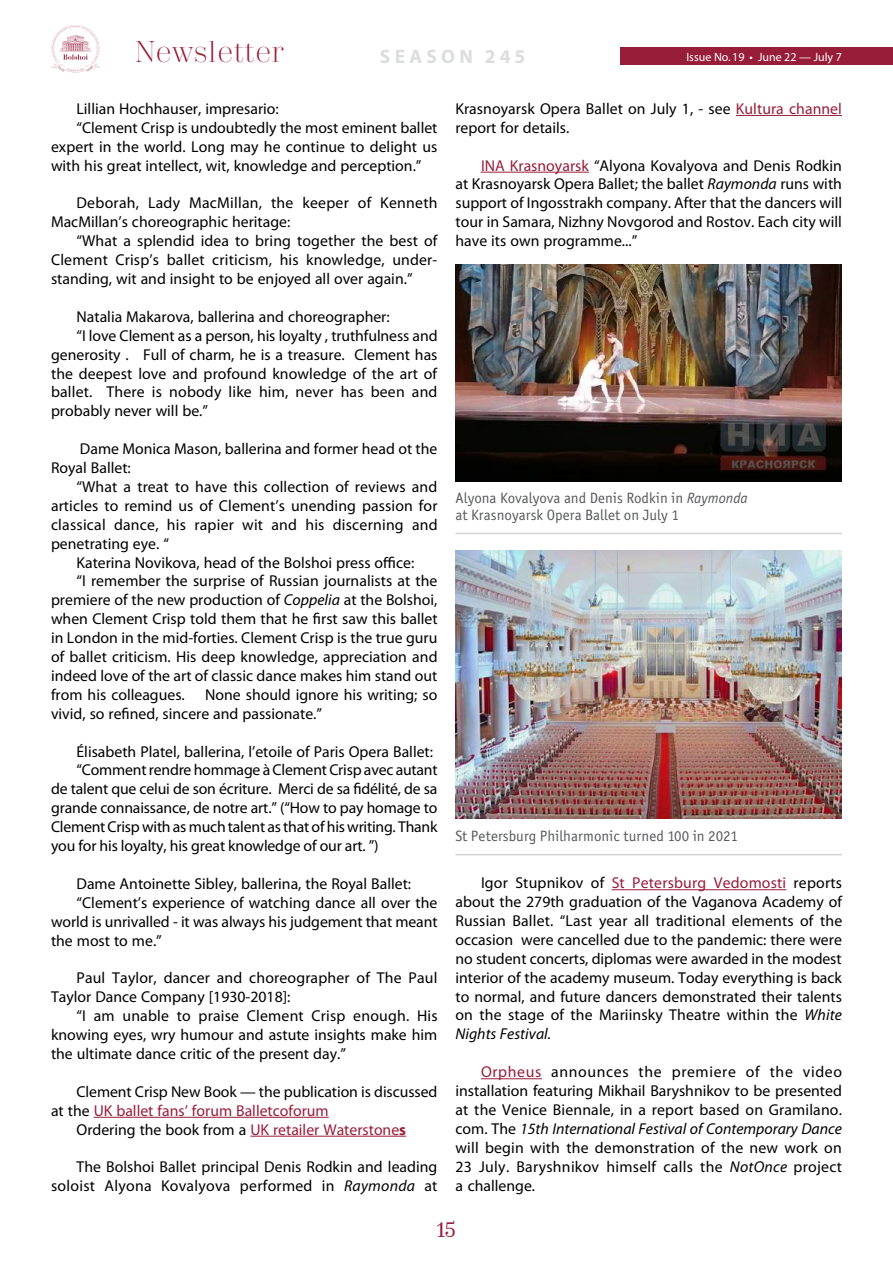
<style>
.page{position:relative;width:893px;height:1263px;background:#fff}
.page>*{position:absolute;margin:0;border:0;box-sizing:border-box;transform-origin:0 0}
.t1{font:300 30px "Trivia Serif";color:#981d39}
.t2{font:21px "Trivia Serif 10 Demo";color:#981d39}
.t3{font:700 19.5px "Myriad Pro";letter-spacing:.22em;color:#dcddde}
.t4{font:15.75px/18.9px "Myriad Pro";color:#000;text-align:justify}
.t5{font:15.75px "Myriad Pro";color:#981d39}
.t6{font:15px/16.5px "Officina Sans Book ITC";color:#58595b}
.t7{font:12px "Myriad Pro";color:#fff}
.s1{font-style:italic}
.s2{color:#981d39}
.s3{color:#000}
.s4{font-weight:700;color:#981d39}
</style>
<div class="page">
<svg style="left:51px;top:25px;width:49px;height:47px"></svg>
<div style="left:621px;top:48px;width:272px;height:17px;background:#981d39"></div>
<hr style="left:94px;top:1117px;width:235px;height:1px;background:#981d39">
<hr style="left:250px;top:1136px;width:156px;height:1px;background:#981d39">
<hr style="left:736px;top:115px;width:106px;height:1px;background:#981d39">
<hr style="left:481px;top:172px;width:108px;height:1px;background:#981d39">
<img style="left:455px;top:264px;width:387px;height:218px">
<hr style="left:612px;top:889px;width:174px;height:1px;background:#981d39">
<hr style="left:481px;top:1078px;width:61px;height:1px;background:#981d39">
<hr style="left:455px;top:533px;width:387px;height:1px;background:#d1d3d4">
<img style="left:455px;top:551px;width:387px;height:268px">
<hr style="left:455px;top:854px;width:387px;height:1px;background:#d1d3d4">
<h1 class="t1" style="left:135px;top:36px;width:150px">Newsletter</h1>
<p class="t3" style="left:380px;top:44px;width:147px">SEASON 245</p>
<p class="t7" style="left:686px;top:49px;width:157px">Issue No.19 • June 22 — July 7</p>
<p class="t4" style="left:77px;top:99px;width:204px">Lillian Hochhauser, impresario:</p>
<p class="t4" style="left:77px;top:118px;width:362px">“Clement Crisp is undoubtedly the most eminent ballet</p>
<p class="t4" style="left:51px;top:137px;width:388px">expert in the world. Long may he continue to delight us</p>
<p class="t4" style="left:51px;top:156px;width:372px">with his great intellect, wit, knowledge and perception.”</p>
<p class="t4" style="left:51px;top:193px;width:388px;text-indent:26px">Deborah, Lady MacMillan, the keeper of Kenneth<br>MacMillan’s choreographic heritage:</p>
<p class="t4" style="left:51px;top:231px;width:388px;text-indent:26px">“What a splendid idea to bring together the best of Clement Crisp’s ballet criticism, his knowledge, under&shy;standing, wit and insight to be enjoyed all over again.”</p>
<p class="t4" style="left:77px;top:307px;width:315px">Natalia Makarova, ballerina and choreographer:</p>
<p class="t4" style="left:77px;top:326px;width:363px">“I love Clement as a person, his loyalty , truthfulness and</p>
<p class="t4" style="left:51px;top:345px;width:388px">generosity . Full of charm, he is a treasure. Clement has</p>
<p class="t4" style="left:51px;top:363px;width:388px">the deepest love and profound knowledge of the art of</p>
<p class="t4" style="left:51px;top:382px;width:388px">ballet. There is nobody like him, never has been and</p>
<p class="t4" style="left:51px;top:401px;width:159px">probably never will be.”</p>
<p class="t4" style="left:51px;top:439px;width:388px;text-indent:29px">Dame Monica Mason, ballerina and former head ot the<br>Royal Ballet:</p>
<p class="t4" style="left:51px;top:477px;width:388px;text-indent:26px">“What a treat to have this collection of reviews and articles to remind us of Clement’s unending passion for classical dance, his rapier wit and his discerning and penetrating eye. “</p>
<p class="t4" style="left:77px;top:552px;width:339px">Katerina Novikova, head of the Bolshoi press office:</p>
<p class="t4" style="left:77px;top:571px;width:362px">“I remember the surprise of Russian journalists at the</p>
<p class="t4" style="left:51px;top:590px;width:388px">premiere of the new production of <span class="s1">Coppelia</span> at the Bolshoi,</p>
<p class="t4" style="left:51px;top:609px;width:388px">when Clement Crisp told them that he first saw this ballet</p>
<p class="t4" style="left:51px;top:628px;width:388px">in London in the mid-forties. Clement Crisp is the true guru</p>
<p class="t4" style="left:51px;top:647px;width:388px">of ballet criticism. His deep knowledge, appreciation and</p>
<p class="t4" style="left:51px;top:666px;width:388px">indeed love of the art of classic dance makes him stand out</p>
<p class="t4" style="left:51px;top:685px;width:135px">from his colleagues.</p>
<p class="t4" style="left:455px;top:99px;width:388px">Krasnoyarsk Opera Ballet on July 1, - see <span class="s2">Kultura channel </span>report for details.</p>
<p class="t4" style="left:455px;top:156px;width:388px;text-indent:26px"><span class="s2">INA Krasnoyarsk</span> “Alyona Kovalyova and Denis Rodkin at Krasnoyarsk Opera Ballet; the ballet <span class="s1">Raymonda</span> runs with support of Ingosstrakh company. After that the dancers will tour in Samara, Nizhny Novgorod and Rostov. Each city will have its own programme...”</p>
<p class="t6" style="left:455px;top:490px;width:294px">Alyona Kovalyova and Denis Rodkin in <span class="s1">Raymonda </span>at Krasnoyarsk Opera Ballet on July 1</p>
<p class="t4" style="left:51px;top:685px;width:388px;text-indent:154px">None should ignore his writing; so vivid, so refined, sincere and passionate.”</p>
<p class="t4" style="left:77px;top:741px;width:358px">Élisabeth Platel, ballerina, l’etoile of Paris Opera Ballet:</p>
<p class="t4" style="left:77px;top:760px;width:363px">“Comment rendre hommage à Clement Crisp avec autant</p>
<p class="t4" style="left:51px;top:779px;width:388px">de talent que celui de son écriture. Merci de sa fidélité, de sa</p>
<p class="t4" style="left:51px;top:798px;width:388px">grande connaissance, de notre art.” (“How to pay homage to</p>
<p class="t4" style="left:51px;top:817px;width:388px">Clement Crisp with as much talent as that of his writing. Thank</p>
<p class="t4" style="left:51px;top:836px;width:329px">you for his loyalty, his great knowledge of our art. ”)</p>
<p class="t4" style="left:77px;top:874px;width:336px">Dame Antoinette Sibley, ballerina, the Royal Ballet:</p>
<p class="t4" style="left:77px;top:893px;width:362px">“Clement’s experience of watching dance all over the</p>
<p class="t4" style="left:51px;top:912px;width:388px">world is unrivalled - it was always his judgement that meant</p>
<p class="t4" style="left:51px;top:930px;width:112px">the most to me.”</p>
<p class="t4" style="left:51px;top:968px;width:388px;text-indent:26px">Paul Taylor, dancer and choreographer of The Paul<br>Taylor Dance Company [1930-2018]:</p>
<p class="t4" style="left:51px;top:1006px;width:388px;text-indent:26px">“I am unable to praise Clement Crisp enough. His knowing eyes, wry humour and astute insights make him the ultimate dance critic of the present day.”</p>
<p class="t4" style="left:77px;top:1082px;width:362px">Clement Crisp New Book — the publication is discussed</p>
<p class="t5" style="left:51px;top:1101px;width:279px"><span class="s3">at the</span> UK ballet fans’ forum Balletcoforum</p>
<p class="t4" style="left:77px;top:1119px;width:331px">Ordering the book from a <span class="s2">UK retailer Waterstone</span><span class="s4">s</span></p>
<p class="t4" style="left:51px;top:1157px;width:388px;text-align:right">The Bolshoi Ballet principal Denis Rodkin and leading soloist Alyona Kovalyova performed in <span class="s1">Raymonda</span> at</p>
<p class="t6" style="left:455px;top:828px;width:284px">St Petersburg Philharmonic turned 100 in 2021</p>
<p class="t4" style="left:455px;top:873px;width:388px;text-indent:26px">Igor Stupnikov of <span class="s2">St Petersburg Vedomosti</span> reports about the 279th graduation of the Vaganova Academy of Russian Ballet. “Last year all traditional elements of the occasion were cancelled due to the pandemic: there were no student concerts, diplomas were awarded in the modest interior of the academy museum. Today everything is back to normal, and future dancers demonstrated their talents on the stage of the Mariinsky Theatre within the <span class="s1">White Nights Festival.</span></p>
<p class="t4" style="left:455px;top:1062px;width:388px;text-indent:26px"><span class="s2">Orpheus</span> announces the premiere of the video installation featuring Mikhail Baryshnikov to be presented at the Venice Biennale, in a report based on Gramilano. com. The <span class="s1">15th International Festival of Contemporary Dance </span>will begin with the demonstration of the new work on 23 July. Baryshnikov himself calls the <span class="s1">NotOnce</span> project a challenge.</p>
<h2 class="t2" style="left:437px;top:1217px;width:20px">15</h2>
</div>
